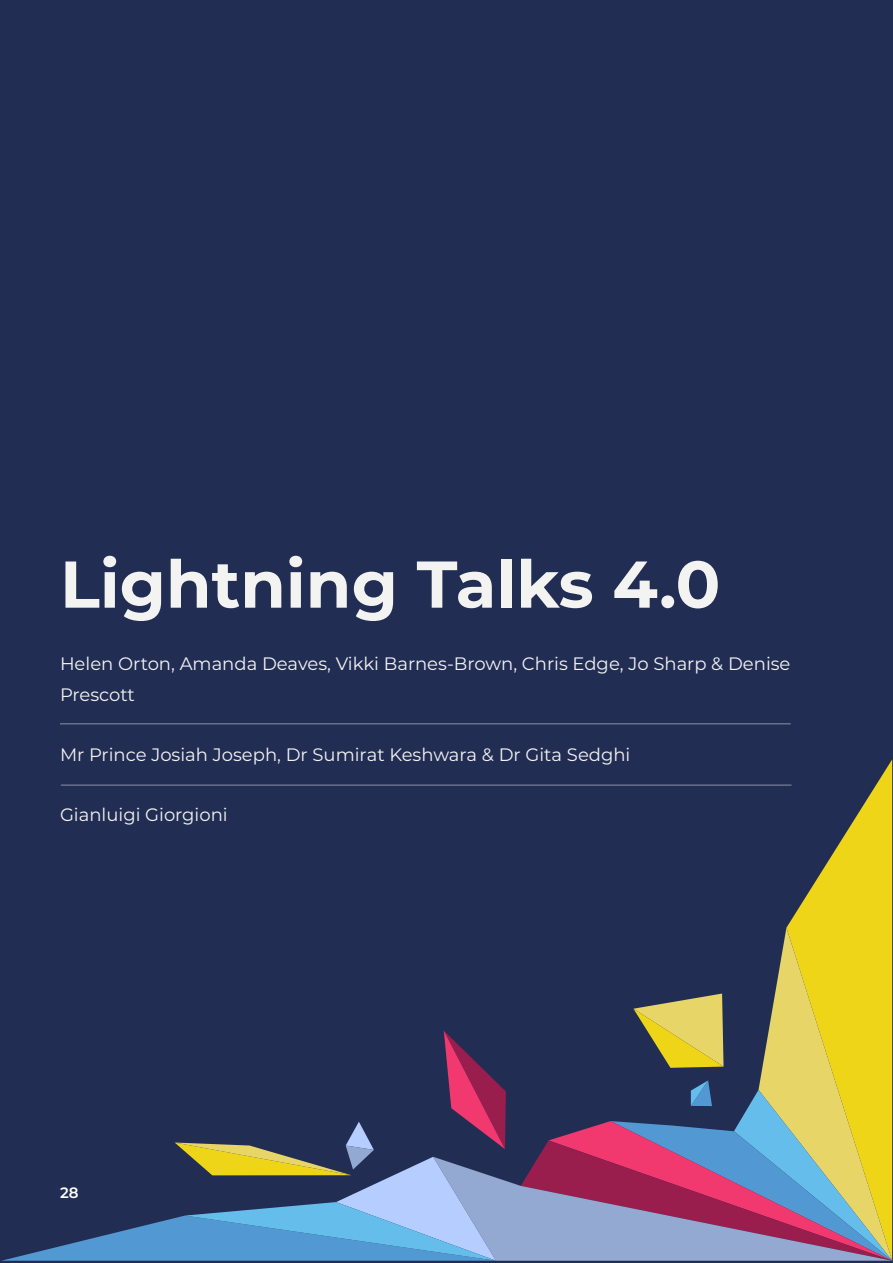
<style>
.page{position:relative;width:893px;height:1263px;background:#222d54}
.page>*{position:absolute;margin:0;border:0;box-sizing:border-box;transform-origin:0 0}
.Heading_1{font:700 66px "Montserrat";color:#f3f3f2}
.Heading_1-2{font:18px/31.5px "Montserrat";color:#f3f3f2}
.t1{font:600 15px "Montserrat";color:#fbfdff}
</style>
<div class="page">
<svg style="left:786px;top:760px;width:106px;height:168px"></svg>
<svg style="left:538px;top:928px;width:354px;height:229px"></svg>
<svg style="left:506px;top:1157px;width:386px;height:104px;background:#9b7e99"></svg>
<svg style="left:2px;top:1031px;width:504px;height:230px"></svg>
<hr style="left:60px;top:723px;width:731px;height:1px;background:#fff">
<hr style="left:61px;top:784px;width:730px;height:2px;background:#fff">
<h1 class="Heading_1" style="left:60px;top:537px;width:662px">Lightning Talks 4.0</h1>
<h1 class="Heading_1-2" style="left:60px;top:647px;width:732px">Helen Orton, Amanda Deaves, Vikki Barnes-Brown, Chris Edge, Jo Sharp &amp; Denise<br>Prescott</h1>
<h1 class="Heading_1-2" style="left:60px;top:739px;width:572px">Mr Prince Josiah Joseph, Dr Sumirat Keshwara &amp; Dr Gita Sedghi</h1>
<h1 class="Heading_1-2" style="left:60px;top:799px;width:169px">Gianluigi Giorgioni</h1>
<p class="t1" style="left:60px;top:1182px;width:20px">28</p>
</div>
